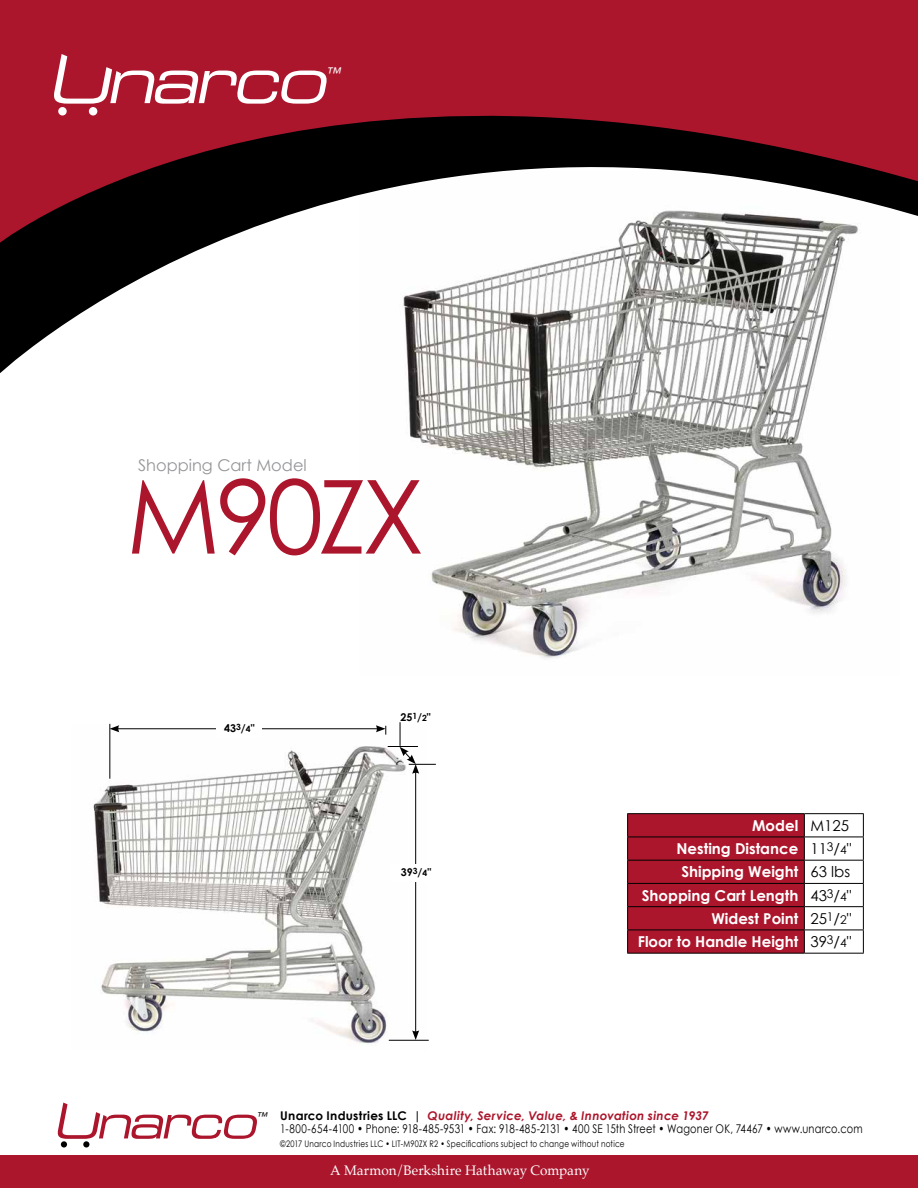
<style>
.page{position:relative;width:918px;height:1188px;background:#fff}
.page>*{position:absolute;margin:0;border:0;box-sizing:border-box;transform-origin:0 0}
.t1{font:102.15px "Century Gothic";letter-spacing:-.05em;color:#ac162c}
.t2{font:16.2px "Century Gothic";color:#939598}
.t3{font:700 15px/23.2px "Century Gothic";color:#fff;text-align:right}
.t4{font:italic condensed 14.85px "Helvetica Neue";color:#fff}
.t5{font:13.5px "Palatino";color:#fff}
.t6{font:12px "Century Gothic";letter-spacing:.02em;color:#000;scale:.82 1}
.t7{font:italic 700 12px "Century Gothic";letter-spacing:.02em;color:#ac162c}
.t8{font:700 10.65px "Century Gothic";color:#000}
.t9{font:9px "Century Gothic";letter-spacing:.03em;color:#000;scale:.82 1}
.s1{font-size:8.55px}
.s2{font-weight:400;color:#000}
.s3{font-weight:400;font-size:12px;color:#000}
.s4{font-family:"Helvetica Neue";font-weight:400;font-stretch:condensed;font-size:10.95px;color:#000}
.s5{font-style:normal;color:#000}
</style>
<div class="page">
<img style="left:408px;top:382px;width:438px;height:276px">
<svg style="left:0;top:251px;width:842px;height:131px"></svg>
<svg style="left:0;top:0;width:918px;height:251px;fill:#ac162c"></svg>
<svg style="left:53px;top:54px;width:275px;height:50px"></svg>
<div style="left:58px;top:107px;width:9px;height:9px;background:#fff;border-radius:50%"></div>
<div style="left:89px;top:107px;width:8px;height:9px;background:#fff;border-radius:50%"></div>
<hr style="left:627px;top:813px;width:177px;height:1px;background:#000">
<hr style="left:804px;top:813px;width:60px;height:1px;background:#000">
<hr style="left:804px;top:837px;width:60px;height:1px;background:#000">
<hr style="left:804px;top:860px;width:60px;height:1px;background:#000">
<hr style="left:804px;top:883px;width:60px;height:1px;background:#000">
<hr style="left:804px;top:906px;width:60px;height:1px;background:#000">
<hr style="left:804px;top:930px;width:60px;height:1px;background:#000">
<svg style="left:627px;top:814px;width:178px;height:139px;background:#a31529"></svg>
<svg style="left:863px;top:814px;width:1px;height:139px"></svg>
<hr style="left:627px;top:953px;width:177px;height:1px;background:#000">
<hr style="left:804px;top:953px;width:60px;height:1px;background:#000">
<div style="left:0;top:1156px;width:918px;height:32px;background:#ac162c"></div>
<svg style="left:57px;top:1103px;width:200px;height:36px"></svg>
<div style="left:61px;top:1141px;width:6px;height:7px;background:#000;border-radius:50%"></div>
<div style="left:83px;top:1141px;width:6px;height:7px;background:#000;border-radius:50%"></div>
<img style="left:93px;top:724px;width:333px;height:322px">
<hr style="left:388px;top:746px;width:30px;height:1px;background:#000">
<hr style="left:110px;top:724px;width:1px;height:55px;background:#000">
<hr style="left:117px;top:728px;width:261px;height:1px;background:#000">
<svg style="left:110px;top:725px;width:9px;height:7px"></svg>
<svg style="left:376px;top:725px;width:11px;height:10px"></svg>
<hr style="left:415px;top:771px;width:1px;height:262px;background:#000">
<svg style="left:412px;top:1030px;width:7px;height:10px"></svg>
<svg style="left:400px;top:722px;width:36px;height:52px"></svg>
<hr style="left:389px;top:1040px;width:40px;height:1px;background:#000">
<div style="left:390px;top:864px;width:52px;height:17px;background:#fff"></div>
<div style="left:217px;top:711px;width:45px;height:26px;background:#fff"></div>
<p class="t4" style="left:325px;top:64px;width:16px">™</p>
<p class="t2" style="left:138px;top:455px;width:170px">Shopping Cart Model</p>
<h1 class="t1" style="left:126px;top:454px;width:300px">M90ZX</h1>
<p class="t8" style="left:224px;top:721px;width:32px">43<sup>3</sup>/<span class="s1">4</span>"</p>
<p class="t8" style="left:401px;top:710px;width:32px">25<sup>1</sup>/<span class="s1">2</span>"</p>
<p class="t8" style="left:401px;top:865px;width:32px">39<sup>3</sup>/<span class="s1">4</span>"</p>
<p class="t3" style="left:638px;top:814px;width:215px">Model <span class="s2">M125<br></span>Nesting Distance <span class="s2">11</span><sup>3</sup><span class="s2">/</span><span class="s3">4</span><span class="s2">"<br></span>Shipping Weight <span class="s2">63 lbs<br></span>Shopping Cart Length <span class="s2">43</span><sup>3</sup><span class="s2">/</span><span class="s3">4</span><span class="s2">"<br></span>Widest Point <span class="s2">25</span><sup>1</sup><span class="s2">/</span><span class="s3">2</span><span class="s2">"<br></span>Floor to Handle Height <span class="s2">39</span><sup>3</sup><span class="s2">/</span><span class="s3">4</span><span class="s2">"</span></p>
<p class="t7" style="left:256px;top:1108px;width:454px"><span class="s4">™</span> <span class="s5">Unarco Industries LLC |</span> Quality, Service, Value, &amp; Innovation since 1937</p>
<p class="t6" style="left:280px;top:1122px;width:712px">1-800-654-4100 • Phone: 918-485-9531 • Fax: 918-485-2131 • 400 SE 15th Street • Wagoner OK, 74467 • www.unarco.com</p>
<p class="t9" style="left:280px;top:1138px;width:422px">©2017 Unarco Industries LLC • LIT-M90ZX R2 • Specifications subject to change without notice</p>
<p class="t5" style="left:330px;top:1159px;width:261px">A Marmon/Berkshire Hathaway Company</p>
</div>
